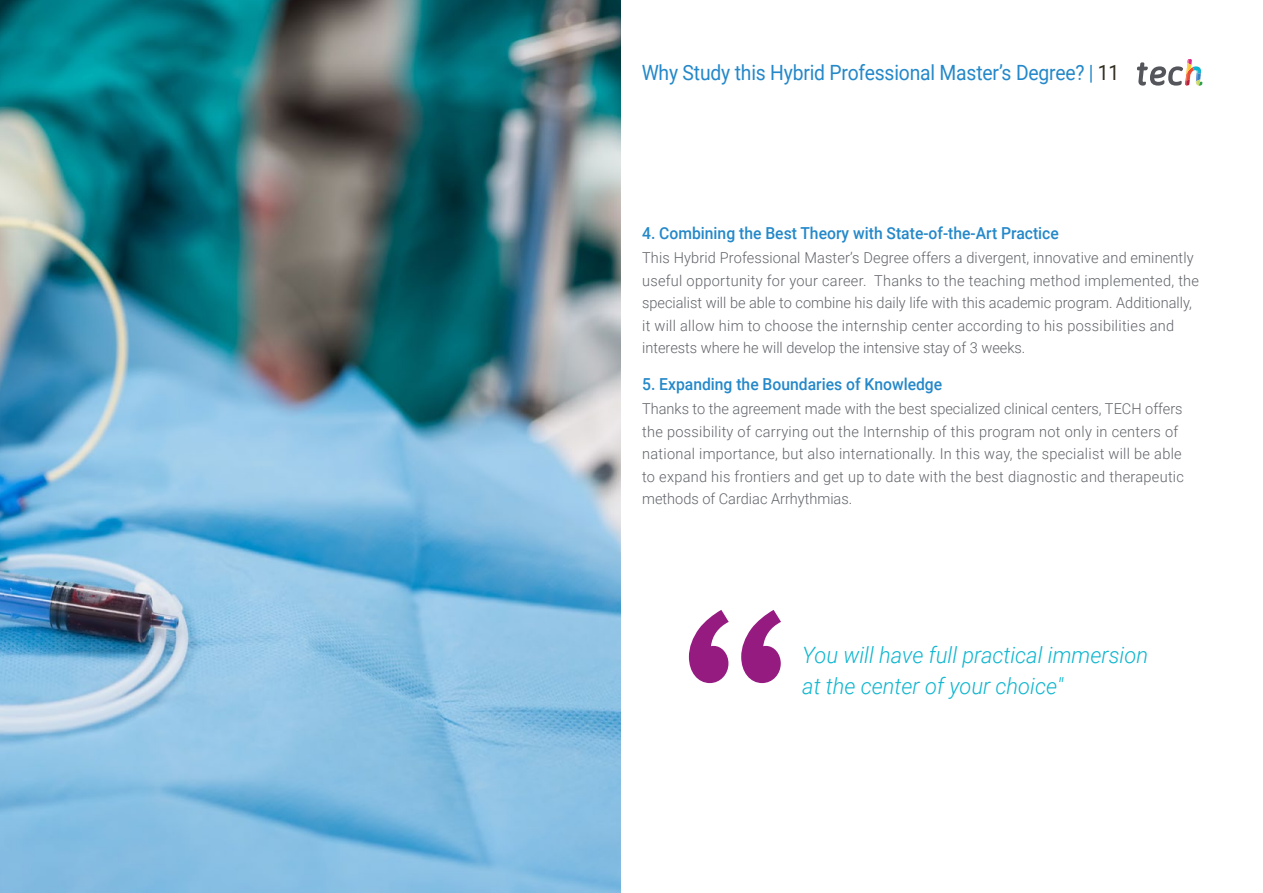
<style>
.page{position:relative;width:1263px;height:893px;background:#fff}
.page>*{position:absolute;margin:0;border:0;box-sizing:border-box;transform-origin:0 0}
.t1{font:italic 300 22.5px/31.5px "Roboto";color:#0fb6cf}
.t2{font:21px "Roboto";letter-spacing:-.01em;color:#2488c9;scale:.92 1}
.t3{font:500 16.5px "Roboto";color:#2488c9;scale:.95 1}
.t4{font:300 15px/22.5px "Roboto";letter-spacing:.02em;color:#61646a}
.s1{color:#312e20}
</style>
<div class="page">
<svg style="left:1137px;top:59px;width:65px;height:27px"></svg>
<svg style="left:689px;top:610px;width:92px;height:73px"></svg>
<img style="left:0;top:0;width:621px;height:893px">
<h2 class="t2" style="left:642px;top:57px;width:521px">Why Study this Hybrid Professional Master’s Degree? | <span class="s1">11</span></h2>
<p class="t3" style="left:642px;top:221px;width:440px">4. Combining the Best Theory with State-of-the-Art Practice</p>
<p class="t4" style="left:642px;top:246px;width:558px">This Hybrid Professional Master’s Degree offers a divergent, innovative and eminently useful opportunity for your career. Thanks to the teaching method implemented, the specialist will be able to combine his daily life with this academic program. Additionally, it will allow him to choose the internship center according to his possibilities and interests where he will develop the intensive stay of 3 weeks.</p>
<p class="t3" style="left:642px;top:372px;width:317px">5. Expanding the Boundaries of Knowledge</p>
<p class="t4" style="left:642px;top:397px;width:543px">Thanks to the agreement made with the best specialized clinical centers, TECH offers the possibility of carrying out the Internship of this program not only in centers of national importance, but also internationally. In this way, the specialist will be able to expand his frontiers and get up to date with the best diagnostic and therapeutic methods of Cardiac Arrhythmias.</p>
<h1 class="t1" style="left:802px;top:638px;width:347px">You will have full practical immersion at the center of your choice"</h1>
</div>
